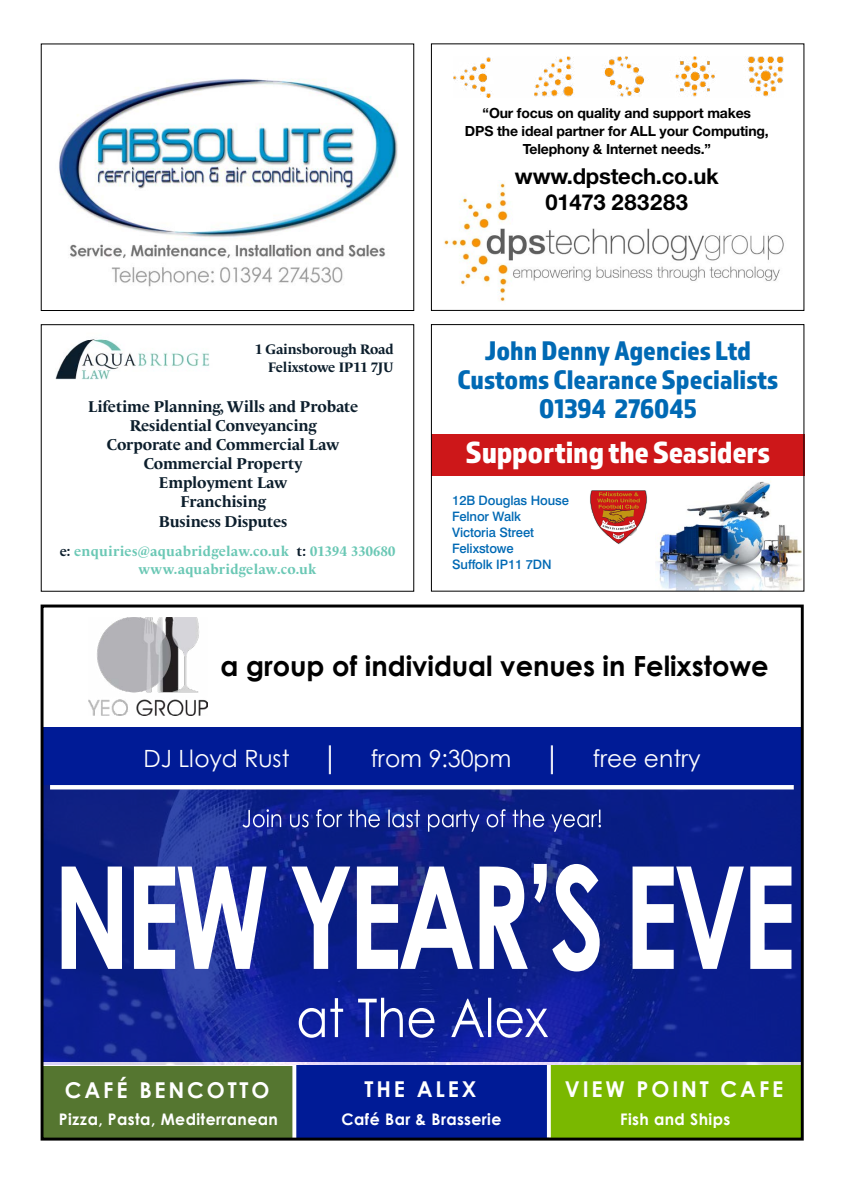
<style>
.page{position:relative;width:842px;height:1191px;background:#fff}
.page>*{position:absolute;margin:0;border:0;box-sizing:border-box;transform-origin:0 0}
.t1{font:31.8px "Almaq Refined";letter-spacing:-.01em;color:#fff}
.t2{font:28px/29px "Almaq Refined";color:#0069b4;text-align:center}
.t3{font:700 27.8px "Century Gothic";color:#000}
.t4{font:23.8px "Century Gothic";color:#fff}
.t5{font:700 22px/26px "Helvetica Neue";letter-spacing:-.01em;color:#000;text-align:center}
.t6{font:700 21.8px "Century Gothic";letter-spacing:.13em;color:#fff}
.t7{font:700 16px/19.2px "Le Monde Livre Cla Std";letter-spacing:-.01em;color:#0c1e2c;text-align:center}
.t8{font:700 16px "Century Gothic";letter-spacing:.025em;color:#fff}
.t9{font:700 14px/18px "Helvetica Neue";letter-spacing:-.01em;color:#000;text-align:center}
.t10{font:700 14px/18px "Le Monde Livre Cla Std";letter-spacing:.02em;color:#6bc8b5;text-align:center}
.t11{font:700 14px/18px "Le Monde Livre Cla Std";letter-spacing:-.01em;color:#0c1e2c;text-align:right}
.t12{font:500 13px/16px "Swiss 721 BT";letter-spacing:-.01em;color:#0069b4}
.s1{color:#0c1e2c}
</style>
<div class="page">
<img style="left:88px;top:617px;width:119px;height:99px">
<div style="left:42px;top:1066px;width:253px;height:73px;background:#557630"></div>
<div style="left:549px;top:1065px;width:253px;height:74px;background:#7ab800"></div>
<div style="left:295px;top:1065px;width:254px;height:74px;background:#001b96"></div>
<svg style="left:292px;top:1064px;width:4px;height:77px"></svg>
<svg style="left:547px;top:1064px;width:4px;height:72px"></svg>
<div style="left:42px;top:727px;width:760px;height:335px;background:#001b96"></div>
<img style="left:45px;top:785px;width:755px;height:279px">
<svg style="left:243px;top:809px;width:358px;height:22px"></svg>
<svg style="left:62px;top:864px;width:729px;height:107px"></svg>
<svg style="left:182px;top:974px;width:481px;height:63px"></svg>
<hr style="left:50px;top:785px;width:744px;height:4px;background:#fff">
<div style="left:41px;top:604px;width:763px;height:536px;border:3px solid #000"></div>
<img style="left:59px;top:79px;width:339px;height:208px">
<div style="left:41px;top:324px;width:373px;height:267px;border:1px solid #000"></div>
<img style="left:42px;top:328px;width:168px;height:71px">
<img style="left:444px;top:180px;width:340px;height:121px">
<div style="left:431px;top:44px;width:373px;height:267px;border:1px solid #000"></div>
<img style="left:453px;top:56px;width:331px;height:41px">
<div style="left:431px;top:434px;width:373px;height:41px;background:#cd1719"></div>
<img style="left:656px;top:481px;width:146px;height:108px">
<svg style="left:590px;top:490px;width:57px;height:54px"></svg>
<div style="left:431px;top:324px;width:373px;height:267px;border:1px solid #000"></div>
<p class="t11" style="left:255px;top:340px;width:140px">1 Gainsborough Road<br>Felixstowe IP11 7JU</p>
<p class="t7" style="left:88px;top:397px;width:272px">Lifetime Planning, Wills and Probate<br>Residential Conveyancing<br>Corporate and Commercial Law<br>Commercial Property<br>Employment Law<br>Franchising<br>Business Disputes</p>
<p class="t10" style="left:60px;top:542px;width:337px"><span class="s1">e:</span> enquiries@aquabridgelaw.co.uk <span class="s1">t:</span> 01394 330680 www.aquabridgelaw.co.uk</p>
<p class="t9" style="left:465px;top:104px;width:305px">“Our focus on quality and support makes<br>DPS the ideal partner for ALL your Computing,<br>Telephony &amp; Internet needs.”</p>
<h3 class="t5" style="left:515px;top:163px;width:205px">www.dpstech.co.uk<br>01473 283283</h3>
<h2 class="t2" style="left:457px;top:335px;width:323px">John Denny Agencies Ltd<br>Customs Clearance Specialists<br>01394 276045</h2>
<h1 class="t1" style="left:466px;top:433px;width:306px">Supporting the Seasiders</h1>
<p class="t12" style="left:452px;top:492px;width:118px">12B Douglas House<br>Felnor Walk<br>Victoria Street<br>Felixstowe<br>Suffolk IP11 7DN</p>
<h3 class="t3" style="left:220px;top:645px;width:550px">a group of individual venues in Felixstowe</h3>
<h3 class="t4" style="left:144px;top:742px;width:148px">DJ Lloyd Rust</h3>
<h3 class="t4" style="left:322px;top:742px;width:18px">│</h3>
<h3 class="t4" style="left:371px;top:742px;width:142px">from 9:30pm</h3>
<h3 class="t4" style="left:544px;top:742px;width:18px">│</h3>
<h3 class="t4" style="left:593px;top:742px;width:109px">free entry</h3>
<h3 class="t6" style="left:65px;top:1073px;width:206px">CAFÉ BENCOTTO</h3>
<p class="t8" style="left:59px;top:1107px;width:221px">Pizza, Pasta, Mediterranean</p>
<h3 class="t6" style="left:365px;top:1073px;width:113px">THE ALEX</h3>
<p class="t8" style="left:342px;top:1107px;width:161px">Café Bar &amp; Brasserie</p>
<h3 class="t6" style="left:565px;top:1073px;width:220px">VIEW POINT CAFE</h3>
<p class="t8" style="left:620px;top:1107px;width:112px">Fish and Ships</p>
</div>
